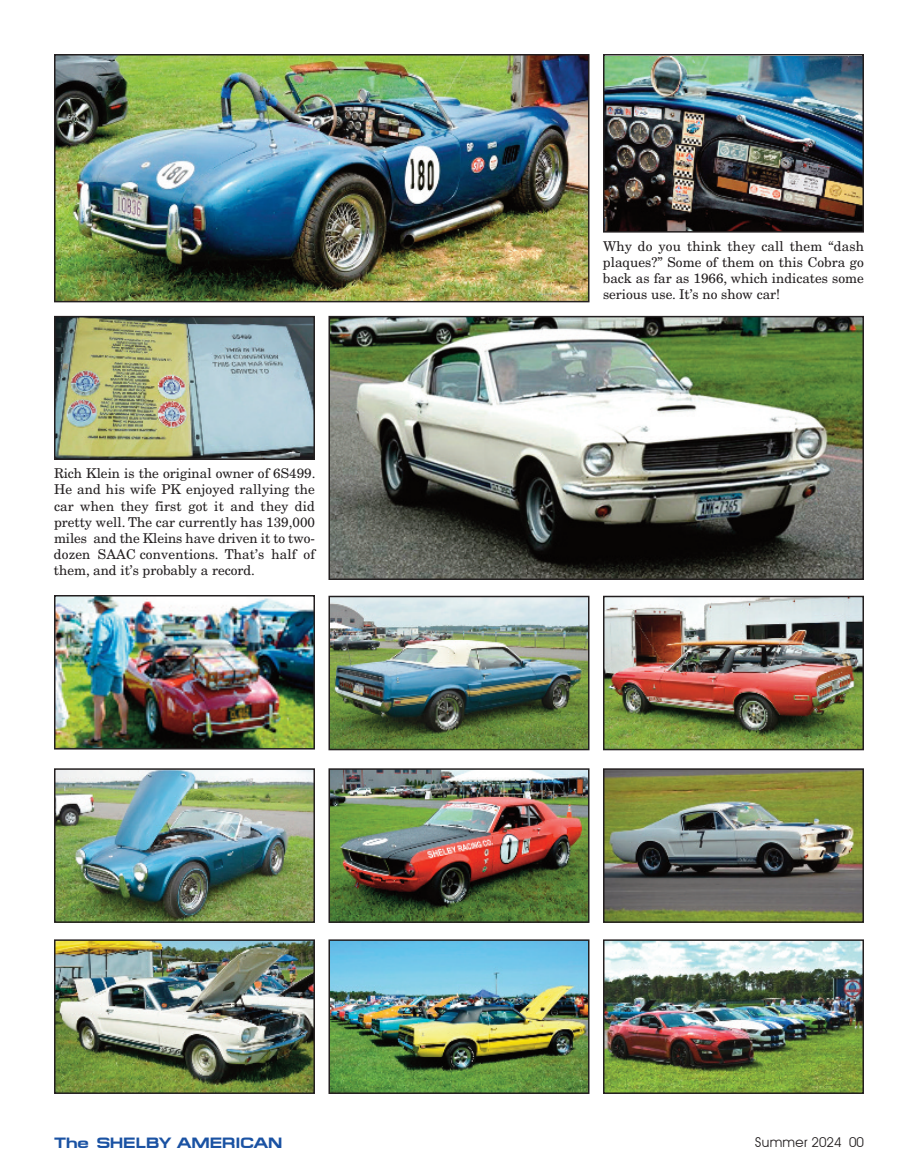
<style>
.page{position:relative;width:918px;height:1175px;background:#fff}
.page>*{position:absolute;margin:0;border:0;box-sizing:border-box;transform-origin:0 0}
.t1{font:700 15px "Micro Extend FLF";color:#1a52a3}
.t2{font:13.5px/16.2px "New Century Schlbk";color:#231f20;text-align:justify}
.t3{font:13.5px "Avant Garde";color:#231f20}
</style>
<div class="page">
<img style="left:57px;top:57px;width:529px;height:242px">
<div style="left:54px;top:54px;width:535px;height:248px;border:2px solid #231f20"></div>
<img style="left:606px;top:57px;width:255px;height:172px">
<div style="left:603px;top:54px;width:261px;height:178px;border:2px solid #231f20"></div>
<img style="left:57px;top:319px;width:255px;height:138px">
<div style="left:54px;top:316px;width:261px;height:144px;border:2px solid #231f20"></div>
<img style="left:331px;top:319px;width:530px;height:258px">
<div style="left:328px;top:316px;width:536px;height:264px;border:2px solid #231f20"></div>
<img style="left:57px;top:598px;width:255px;height:148px">
<div style="left:54px;top:595px;width:261px;height:154px;border:2px solid #231f20"></div>
<img style="left:331px;top:599px;width:256px;height:148px">
<div style="left:328px;top:596px;width:262px;height:154px;border:2px solid #231f20"></div>
<img style="left:606px;top:599px;width:255px;height:148px">
<div style="left:603px;top:596px;width:261px;height:154px;border:2px solid #231f20"></div>
<img style="left:606px;top:771px;width:255px;height:148px">
<div style="left:603px;top:768px;width:261px;height:154px;border:2px solid #231f20"></div>
<img style="left:606px;top:942px;width:255px;height:149px">
<div style="left:603px;top:939px;width:261px;height:155px;border:2px solid #231f20"></div>
<img style="left:57px;top:942px;width:255px;height:149px">
<div style="left:54px;top:939px;width:261px;height:155px;border:2px solid #231f20"></div>
<img style="left:331px;top:942px;width:256px;height:149px">
<div style="left:328px;top:939px;width:262px;height:155px;border:2px solid #231f20"></div>
<img style="left:57px;top:771px;width:255px;height:148px">
<div style="left:54px;top:768px;width:261px;height:154px;border:2px solid #231f20"></div>
<img style="left:331px;top:771px;width:256px;height:148px">
<div style="left:328px;top:768px;width:262px;height:154px;border:2px solid #231f20"></div>
<p class="t2" style="left:54px;top:466px;width:263px">Rich Klein is the original owner of 6S499.<br>He and his wife PK enjoyed rallying the car when they first got it and they did pretty well. The car currently has 139,000 miles and the Kleins have driven it to two&shy;dozen SAAC conventions. That’s half of them, and it’s probably a record.</p>
<p class="t2" style="left:603px;top:239px;width:263px">Why do you think they call them “dash plaques?” Some of them on this Cobra go back as far as 1966, which indicates some serious use. It’s no show car!</p>
<p class="t1" style="left:54px;top:1134px;width:230px">The SHELBY AMERICAN</p>
<p class="t3" style="left:755px;top:1134px;width:111px">Summer 2024 00</p>
</div>
